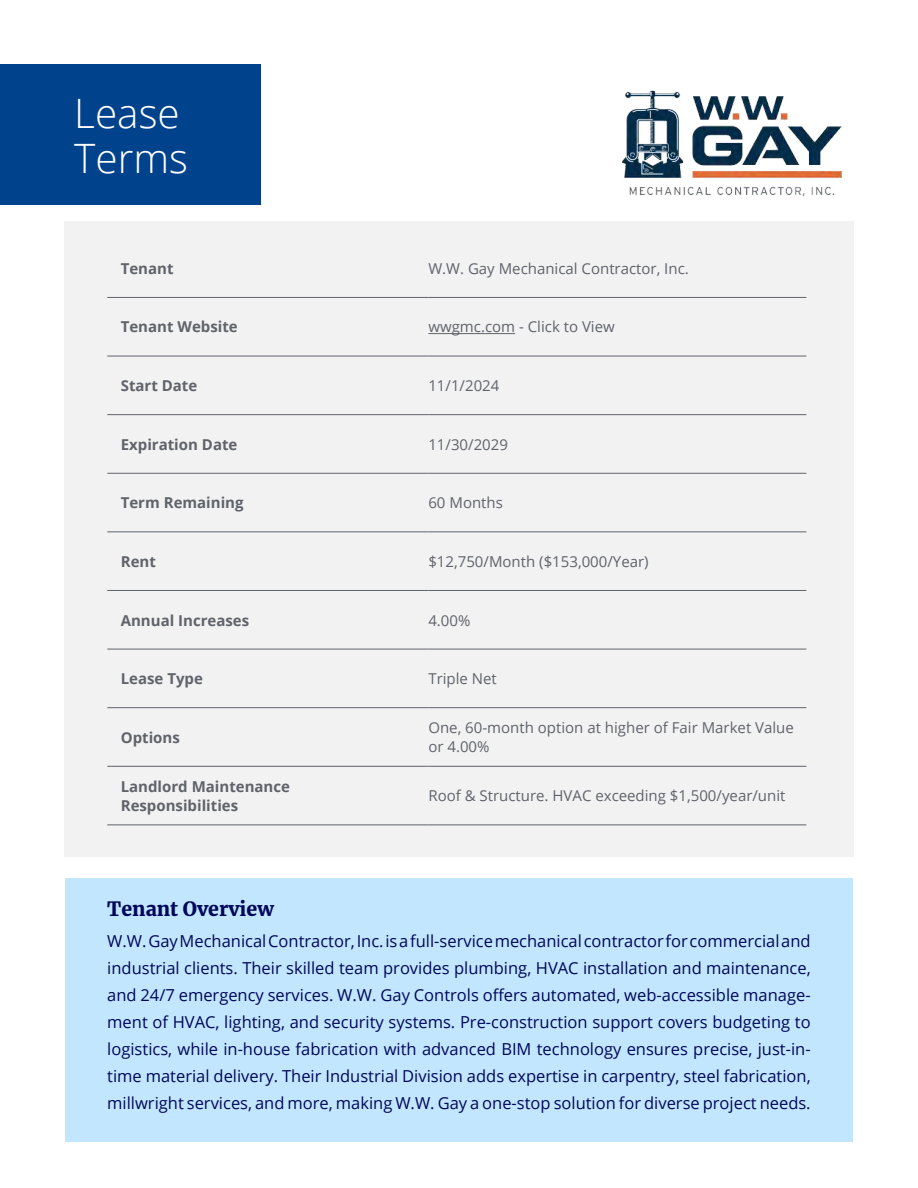
<style>
.page{position:relative;width:918px;height:1188px;background:#fff}
.page>*{position:absolute;margin:0;border:0;box-sizing:border-box;transform-origin:0 0}
.t1{font:300 40.5px/45px "Open Sans";color:#fff}
.t2{font:900 19.5px "Merriweather";color:#000759}
.t3{font:16.5px/27px "Open Sans";color:#000759;text-align:justify}
.t4{font:15px/19.5px "Open Sans";color:#5f636a}
.t5{font:700 15px/19.5px "Open Sans";color:#5f636a}
</style>
<div class="page">
<div style="left:64px;top:221px;width:790px;height:636px;background:#f3f2f3"></div>
<div style="left:0;top:65px;width:260px;height:140px;background:#00438c"></div>
<hr style="left:107px;top:414px;width:321px;height:1px;background:#5f636a">
<hr style="left:428px;top:414px;width:378px;height:1px;background:#5f636a">
<hr style="left:107px;top:473px;width:321px;height:1px;background:#5f636a">
<hr style="left:428px;top:473px;width:378px;height:1px;background:#5f636a">
<hr style="left:107px;top:532px;width:321px;height:1px;background:#5f636a">
<hr style="left:428px;top:532px;width:378px;height:1px;background:#5f636a">
<hr style="left:107px;top:590px;width:321px;height:1px;background:#5f636a">
<hr style="left:428px;top:590px;width:378px;height:1px;background:#5f636a">
<hr style="left:107px;top:649px;width:321px;height:1px;background:#5f636a">
<hr style="left:428px;top:649px;width:378px;height:1px;background:#5f636a">
<hr style="left:107px;top:707px;width:321px;height:1px;background:#5f636a">
<hr style="left:428px;top:707px;width:378px;height:1px;background:#5f636a">
<hr style="left:107px;top:766px;width:321px;height:1px;background:#5f636a">
<hr style="left:428px;top:766px;width:378px;height:1px;background:#5f636a">
<hr style="left:107px;top:825px;width:321px;height:1px;background:#5f636a">
<hr style="left:428px;top:825px;width:378px;height:1px;background:#5f636a">
<hr style="left:107px;top:297px;width:321px;height:1px;background:#5f636a">
<hr style="left:107px;top:356px;width:321px;height:1px;background:#5f636a">
<hr style="left:428px;top:297px;width:378px;height:1px;background:#5f636a">
<hr style="left:428px;top:356px;width:378px;height:1px;background:#5f636a">
<hr style="left:428px;top:333px;width:87px;height:1px;background:#5f636a">
<img style="left:622px;top:90px;width:220px;height:107px">
<div style="left:65px;top:878px;width:788px;height:264px;background:#c3e6ff"></div>
<h1 class="t1" style="left:74px;top:90px;width:115px">Lease<br>Terms</h1>
<p class="t5" style="left:121px;top:258px;width:54px">Tenant</p>
<p class="t4" style="left:428px;top:258px;width:262px">W.W. Gay Mechanical Contractor, Inc.</p>
<p class="t5" style="left:121px;top:317px;width:119px">Tenant Website</p>
<p class="t4" style="left:428px;top:317px;width:188px">wwgmc.com - Click to View</p>
<p class="t5" style="left:121px;top:376px;width:78px">Start Date</p>
<p class="t4" style="left:428px;top:376px;width:73px">11/1/2024</p>
<p class="t5" style="left:121px;top:434px;width:118px">Expiration Date</p>
<p class="t4" style="left:428px;top:434px;width:81px">11/30/2029</p>
<p class="t5" style="left:121px;top:493px;width:124px">Term Remaining</p>
<p class="t4" style="left:428px;top:493px;width:76px">60 Months</p>
<p class="t5" style="left:121px;top:551px;width:37px">Rent</p>
<p class="t4" style="left:428px;top:551px;width:222px">$12,750/Month ($153,000/Year)</p>
<p class="t5" style="left:121px;top:610px;width:130px">Annual Increases</p>
<p class="t4" style="left:428px;top:610px;width:44px">4.00%</p>
<p class="t5" style="left:121px;top:669px;width:84px">Lease Type</p>
<p class="t4" style="left:428px;top:669px;width:70px">Triple Net</p>
<p class="t5" style="left:121px;top:727px;width:61px">Options</p>
<p class="t4" style="left:428px;top:717px;width:367px">One, 60-month option at higher of Fair Market Value or 4.00%</p>
<p class="t5" style="left:121px;top:776px;width:171px">Landlord Maintenance<br>Responsibilities</p>
<p class="t4" style="left:428px;top:786px;width:359px">Roof &amp; Structure. HVAC exceeding $1,500/year/unit</p>
<p class="t2" style="left:107px;top:895px;width:168px">Tenant Overview</p>
<p class="t3" style="left:107px;top:927px;width:705px">W.W. Gay Mechanical Contractor, Inc. is a full-service mechanical contractor for commercial and industrial clients. Their skilled team provides plumbing, HVAC installation and maintenance, and 24/7 emergency services. W.W. Gay Controls offers automated, web-accessible manage&shy;ment of HVAC, lighting, and security systems. Pre-construction support covers budgeting to logistics, while in-house fabrication with advanced BIM technology ensures precise, just-in&shy;time material delivery. Their Industrial Division adds expertise in carpentry, steel fabrication, millwright services, and more, making W.W. Gay a one-stop solution for diverse project needs.</p>
</div>
